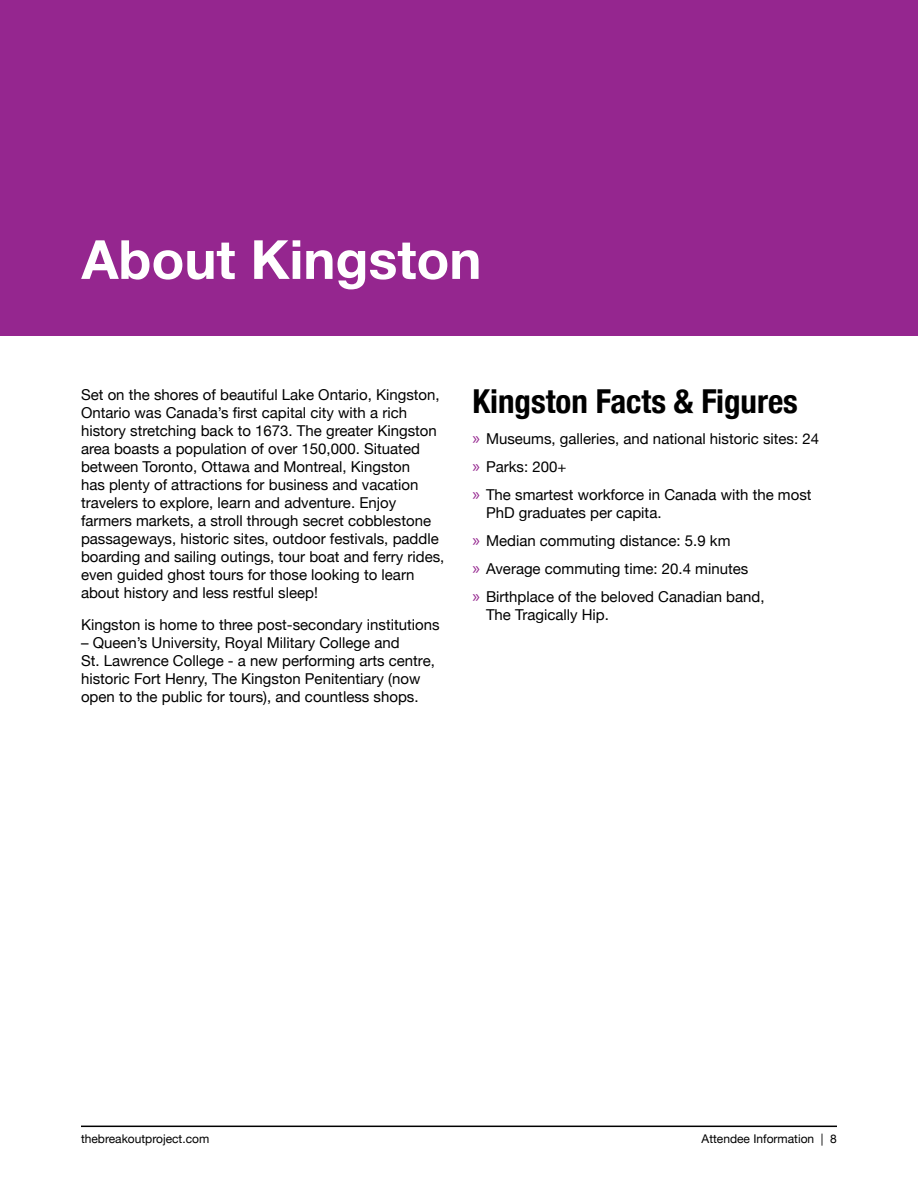
<style>
.page{position:relative;width:918px;height:1188px;background:#fff}
.page>*{position:absolute;margin:0;border:0;box-sizing:border-box;transform-origin:0 0}
.t1{font:700 54px "Helvetica Neue";color:#fff}
.t2{font:700 condensed 33px "Helvetica Neue";color:#000}
.t3{font:15px/18px "Helvetica Neue";color:#000}
.t4{font:12px "Helvetica Neue";color:#000}
.s1{font-family:"Myriad Pro";font-size:18px;color:#95268f}
</style>
<div class="page">
<div style="left:0;top:0;width:918px;height:336px;background:#95268f"></div>
<hr style="left:81px;top:1126px;width:756px;height:1px;background:#000">
<h1 class="t1" style="left:81px;top:217px;width:401px">About Kingston</h1>
<p class="t3" style="left:81px;top:387px;width:365px">Set on the shores of beautiful Lake Ontario, Kingston, Ontario was Canada’s first capital city with a rich history stretching back to 1673. The greater Kingston area boasts a population of over 150,000. Situated between Toronto, Ottawa and Montreal, Kingston<br>has plenty of attractions for business and vacation travelers to explore, learn and adventure. Enjoy farmers markets, a stroll through secret cobblestone passageways, historic sites, outdoor festivals, paddle boarding and sailing outings, tour boat and ferry rides, even guided ghost tours for those looking to learn about history and less restful sleep!</p>
<p class="t3" style="left:81px;top:616px;width:360px">Kingston is home to three post-secondary institutions</p>
<p class="t3" style="left:81px;top:634px;width:355px">– Queen’s University, Royal Military College and<br>St. Lawrence College - a new performing arts centre, historic Fort Henry, The Kingston Penitentiary (now open to the public for tours), and countless shops.</p>
<h2 class="t2" style="left:472px;top:374px;width:327px">Kingston Facts &amp; Figures</h2>
<p class="t3" style="left:472px;top:426px;width:348px;line-height:28px"><span class="s1">»</span> Museums, galleries, and national historic sites: 24 <span class="s1">»</span> Parks: 200+<br><span class="s1">»</span> The smartest workforce in Canada with the most</p>
<p class="t3" style="left:472px;top:500px;width:294px;line-height:28px;text-indent:14px">PhD graduates per capita.<br><span class="s1">»</span> Median commuting distance: 5.9 km<br><span class="s1">»</span> Average commuting time: 20.4 minutes<br><span class="s1">»</span> Birthplace of the beloved Canadian band,</p>
<p class="t3" style="left:486px;top:607px;width:125px">The Tragically Hip.</p>
<p class="t4" style="left:81px;top:1130px;width:130px">thebreakoutproject.com</p>
<p class="t4" style="left:702px;top:1130px;width:137px">Attendee Information | 8</p>
</div>
